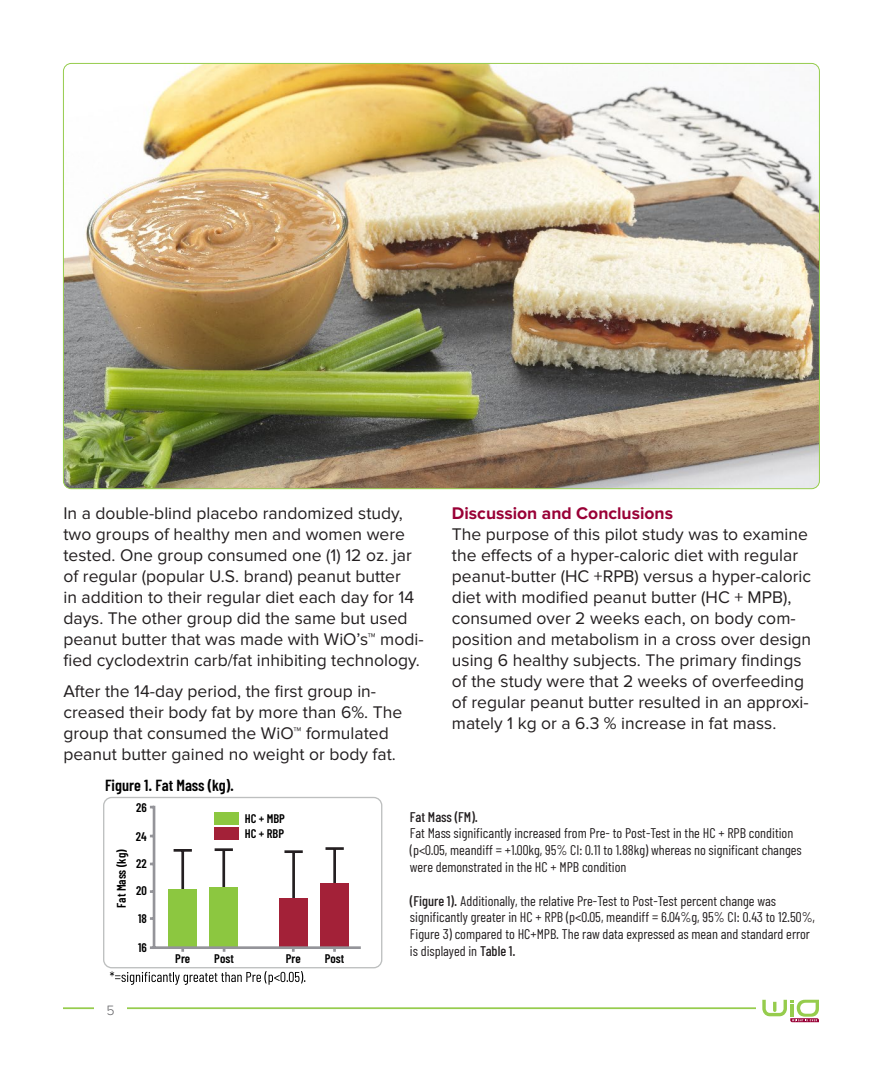
<style>
.page{position:relative;width:882px;height:1071px;background:#fff}
.page>*{position:absolute;margin:0;border:0;box-sizing:border-box;transform-origin:0 0}
.body_text{font:17.5px/21px "Proxima Nova";color:#231f20}
.t1{font:700 17.5px "Proxima Nova";color:#990036}
.t2{font:600 16.1px "Barlow Condensed";color:#000}
.t3{font:14px/16.8px "Barlow Condensed";color:#231f20}
.t4{font:500 14px "Barlow Condensed";color:#231f20}
.t5{font:300 14px "Proxima Nova";color:#636366}
.t6{font:600 12.42px "Barlow Condensed";color:#000}
.s1{font-weight:500}
</style>
<div class="page">
<svg style="left:762px;top:1000px;width:57px;height:22px"></svg>
<hr style="left:63px;top:1007px;width:693px;height:2px;background:#96cc4d">
<div style="left:94px;top:994px;width:32px;height:27px;background:#fff"></div>
<div style="left:103px;top:797px;width:279px;height:171px;border:1px solid #bdbfbf;border-radius:8px"></div>
<svg style="left:150px;top:805px;width:211px;height:147px"></svg>
<svg style="left:110px;top:971px;width:195px;height:14px"></svg>
<div style="left:214px;top:812px;width:24px;height:13px;background:#8cc740"></div>
<div style="left:214px;top:827px;width:24px;height:13px;background:#a32138"></div>
<img style="left:63px;top:63px;width:755px;height:426px">
<p class="body_text" style="left:63px;top:503px;width:362px">In a double-blind placebo randomized study, two groups of healthy men and women were tested. One group consumed one (1) 12 oz. jar of regular (popular U.S. brand) peanut butter<br>in addition to their regular diet each day for 14 days. The other group did the same but used peanut butter that was made with WiO’s™ modi&shy;fied cyclodextrin carb/fat inhibiting technology.</p>
<p class="body_text" style="left:63px;top:681px;width:340px">After the 14-day period, the first group in&shy;creased their body fat by more than 6%. The group that consumed the WiO™ formulated peanut butter gained no weight or body fat.</p>
<p class="t2" style="left:105px;top:775px;width:131px">Figure 1. Fat Mass (kg).</p>
<p class="t1" style="left:452px;top:503px;width:223px">Discussion and Conclusions</p>
<p class="body_text" style="left:452px;top:524px;width:361px">The purpose of this pilot study was to examine the effects of a hyper-caloric diet with regular peanut-butter (HC +RPB) versus a hyper-caloric diet with modified peanut butter (HC + MPB), consumed over 2 weeks each, on body com&shy;position and metabolism in a cross over design using 6 healthy subjects. The primary findings of the study were that 2 weeks of overfeeding of regular peanut butter resulted in an approxi&shy;mately 1 kg or a 6.3 % increase in fat mass.</p>
<p class="t6" style="left:136px;top:800px;width:12px">26</p>
<p class="t6" style="left:136px;top:829px;width:12px">24</p>
<p class="t6" style="left:114px;top:908px;width:60px;rotate:-90deg">Fat Mass (kg)</p>
<p class="t6" style="left:136px;top:856px;width:12px">22</p>
<p class="t6" style="left:136px;top:883px;width:12px">20</p>
<p class="t6" style="left:138px;top:910px;width:10px">18</p>
<p class="t5" style="left:106px;top:1003px;width:10px">35</p>
<p class="t6" style="left:138px;top:939px;width:10px">16</p>
<p class="t6" style="left:245px;top:811px;width:42px">HC + MBP</p>
<p class="t6" style="left:245px;top:826px;width:41px">HC + RBP</p>
<p class="t6" style="left:175px;top:950px;width:16px">Pre</p>
<p class="t6" style="left:214px;top:950px;width:21px">Post</p>
<p class="t6" style="left:286px;top:950px;width:16px">Pre</p>
<p class="t6" style="left:325px;top:950px;width:21px">Post</p>
<p class="t4" style="left:410px;top:808px;width:70px">Fat Mass (FM).</p>
<p class="t3" style="left:410px;top:825px;width:393px">Fat Mass significantly increased from Pre- to Post-Test in the HC + RPB condition (p&lt;0.05, meandiff = +1.00kg, 95% CI: 0.11 to 1.88kg) whereas no significant changes were demonstrated in the HC + MPB condition</p>
<p class="t3" style="left:410px;top:892px;width:407px"><span class="s1">(Figure 1).</span> Additionally, the relative Pre-Test to Post-Test percent change was significantly greater in HC + RPB (p&lt;0.05, meandiff = 6.04%g, 95% CI: 0.43 to 12.50%, Figure 3) compared to HC+MPB. The raw data expressed as mean and standard error is displayed in <span class="s1">Table 1.</span></p>
</div>
